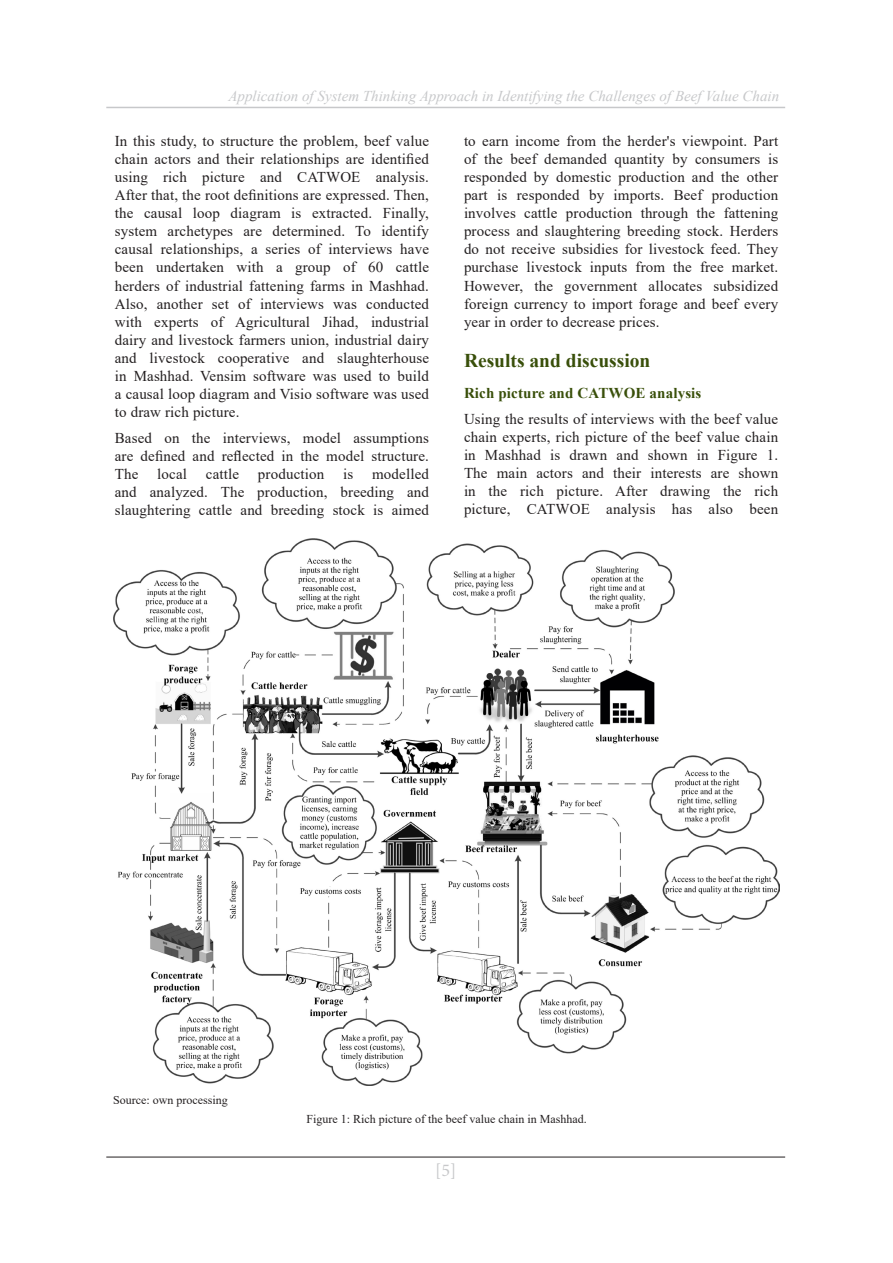
<style>
.page{position:relative;width:893px;height:1263px;background:#fff}
.page>*{position:absolute;margin:0;border:0;box-sizing:border-box;transform-origin:0 0}
.menší_nadpisy_článku{font:700 19.5px "Times New Roman";color:#394f0a}
.t1{font:18px "Minion Pro";color:#c7c8ca}
.odstavec{font:15px/18px "Times New Roman";letter-spacing:.01em;color:#231f20;text-align:justify}
.t2{font:italic 15px "Times New Roman";color:#c7c8ca}
.nadpisy_3_úrovně{font:700 15px "Times New Roman";letter-spacing:.01em;color:#394f0a}
.popisky_grafů-figure{font:12px "Times New Roman";color:#231f20}
</style>
<div class="page">
<hr style="left:106px;top:1157px;width:679px;height:1px;background:#231f20">
<hr style="left:106px;top:107px;width:679px;height:1px;background:#c7c8ca">
<img style="left:113px;top:568px;width:667px;height:517px">
<img style="left:224px;top:538px;width:445px;height:317px">
<p class="t2" style="left:228px;top:86px;width:552px">Application of System Thinking Approach in Identifying the Challenges of Beef Value Chain</p>
<p class="odstavec" style="left:115px;top:132px;width:316px">In this study, to structure the problem, beef value chain actors and their relationships are identified using rich picture and CATWOE analysis.<br>After that, the root definitions are expressed. Then, the causal loop diagram is extracted. Finally, system archetypes are determined. To identify causal relationships, a series of interviews have been undertaken with a group of 60 cattle herders of industrial fattening farms in Mashhad.<br>Also, another set of interviews was conducted with experts of Agricultural Jihad, industrial dairy and livestock farmers union, industrial dairy and livestock cooperative and slaughterhouse in Mashhad. Vensim software was used to build a causal loop diagram and Visio software was used to draw rich picture.</p>
<p class="odstavec" style="left:115px;top:428px;width:316px">Based on the interviews, model assumptions are defined and reflected in the model structure.<br>The</p>
<p class="odstavec" style="left:464px;top:132px;width:316px">to earn income from the herder's viewpoint. Part of the beef demanded quantity by consumers is responded by domestic production and the other part is responded by imports. Beef production involves cattle production through the fattening process and slaughtering breeding stock. Herders do not receive subsidies for livestock feed. They purchase livestock inputs from the free market.<br>However, the government allocates subsidized foreign currency to import forage and beef every year in order to decrease prices.</p>
<p class="menší_nadpisy_článku" style="left:464px;top:346px;width:188px">Results and discussion</p>
<p class="nadpisy_3_úrovně" style="left:464px;top:382px;width:239px">Rich picture and CATWOE analysis</p>
<p class="odstavec" style="left:464px;top:410px;width:316px">Using the results of interviews with the beef value chain experts, rich picture of the beef value chain in Mashhad is drawn and shown in Figure 1.<br>The main actors and their interests are shown in the rich picture. After drawing the rich picture, CATWOE analysis has also been</p>
<p class="odstavec" style="left:115px;top:464px;width:316px;text-indent:257px">modelled and analyzed. The production, breeding and slaughtering cattle and breeding stock is aimed</p>
<p class="odstavec" style="left:157px;top:464px;width:31px">local</p>
<p class="odstavec" style="left:206px;top:464px;width:35px">cattle</p>
<p class="odstavec" style="left:258px;top:464px;width:68px">production</p>
<p class="odstavec" style="left:343px;top:464px;width:12px">is</p>
<p class="popisky_grafů-figure" style="left:113px;top:1091px;width:116px">Source: own processing</p>
<p class="popisky_grafů-figure" style="left:306px;top:1110px;width:282px">Figure 1: Rich picture of the beef value chain in Mashhad.</p>
<p class="t1" style="left:435px;top:1158px;width:23px">[5]</p>
</div>
